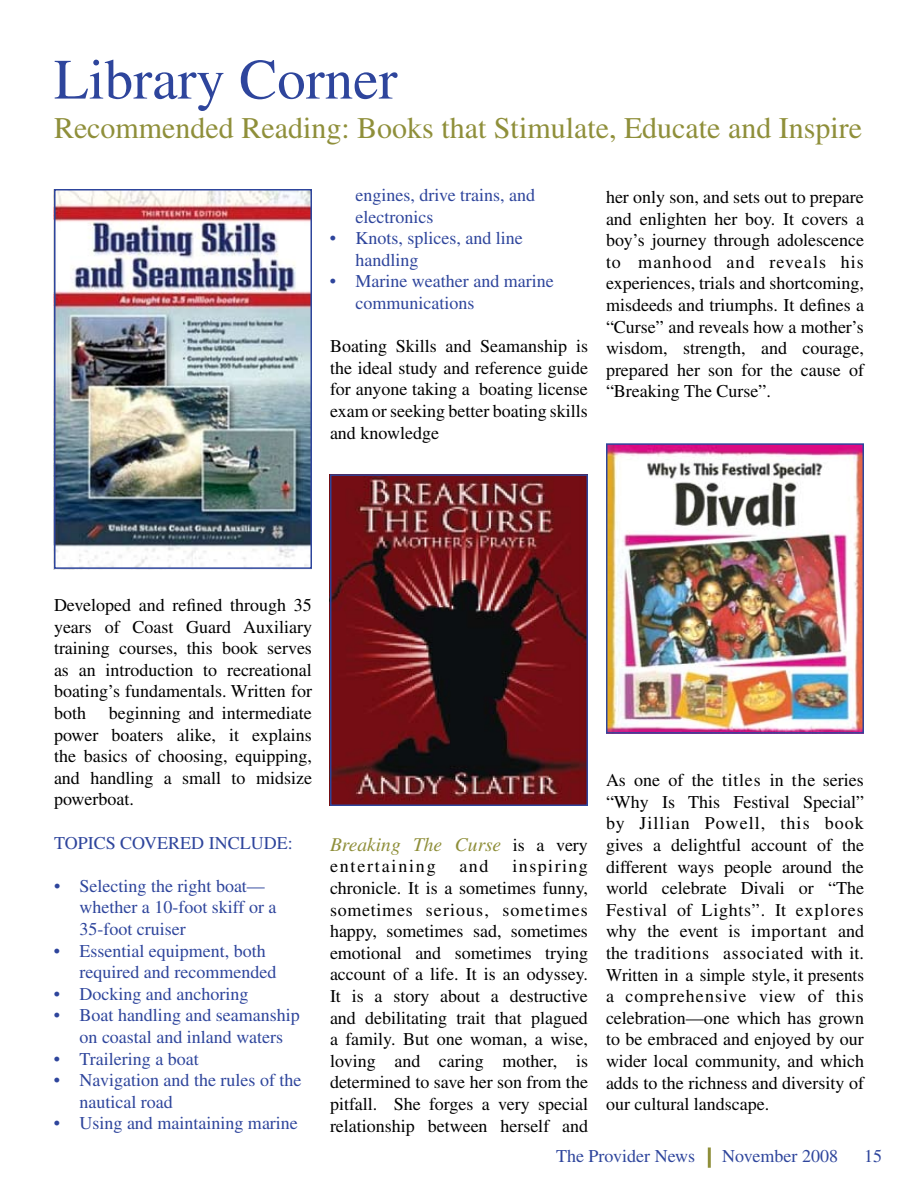
<style>
.page{position:relative;width:918px;height:1188px;background:#fff}
.page>*{position:absolute;margin:0;border:0;box-sizing:border-box;transform-origin:0 0}
.t1{font:57px "Times";color:#2e459c}
.t2{font:30px "Times";color:#8f8f3a}
.t3{font:italic 19.5px "Times";color:#8f8f3a}
.t4{font:18px/21.6px "Times";color:#000;text-align:justify}
.t5{font:18px/21.6px "Times";color:#2e459c}
.t6{font:18px "Times";letter-spacing:.1em;color:#000}
.s1{font-style:normal;font-size:18px;color:#000}
</style>
<div class="page">
<hr style="left:708px;top:1148px;width:3px;height:20px;background:#8f8f3a">
<img style="left:609px;top:446px;width:252px;height:285px">
<img style="left:57px;top:192px;width:252px;height:374px">
<img style="left:333px;top:477px;width:252px;height:326px">
<div style="left:54px;top:189px;width:258px;height:380px;border:2px solid #2e459c"></div>
<div style="left:330px;top:474px;width:258px;height:332px;border:2px solid #2e459c"></div>
<div style="left:606px;top:443px;width:258px;height:291px;border:2px solid #2e459c"></div>
<h1 class="t1" style="left:54px;top:47px;width:345px">Library Corner</h1>
<h2 class="t2" style="left:54px;top:111px;width:810px">Recommended Reading: Books that Stimulate, Educate and Inspire</h2>
<p class="t5" style="left:356px;top:184px;width:181px">engines, drive trains, and electronics</p>
<p class="t5" style="left:356px;top:227px;width:169px;text-indent:-26px">• Knots, splices, and line handling</p>
<p class="t5" style="left:356px;top:271px;width:200px;text-indent:-26px">• Marine weather and marine communications</p>
<p class="t4" style="left:330px;top:335px;width:260px">Boating Skills and Seamanship is the ideal study and reference guide for anyone taking a boating license exam or seeking better boating skills and knowledge</p>
<p class="t4" style="left:606px;top:186px;width:260px">her only son, and sets out to prepare and enlighten her boy. It covers a boy’s journey through adolescence to manhood and reveals his experiences, trials and shortcoming, misdeeds and triumphs. It defines a “Curse” and reveals how a mother’s wisdom, strength, and courage, prepared her son for the cause of “Breaking The Curse”.</p>
<p class="t4" style="left:54px;top:594px;width:260px">Developed and refined through 35 years of Coast Guard Auxiliary training courses, this book serves as an introduction to recreational boating’s fundamentals. Written for both</p>
<p class="t4" style="left:54px;top:702px;width:260px;text-indent:55px">beginning and intermediate power boaters alike, it explains the basics of choosing, equipping, and handling a small to midsize powerboat.</p>
<p class="t5" style="left:54px;top:832px;width:240px">TOPICS COVERED INCLUDE:</p>
<p class="t5" style="left:80px;top:875px;width:198px;text-indent:-26px">• Selecting the right boat— whether a 10-foot skiff or a<br>35-foot cruiser</p>
<p class="t5" style="left:80px;top:940px;width:198px;text-indent:-26px">• Essential equipment, both required and recommended</p>
<p class="t5" style="left:54px;top:983px;width:196px">• Docking and anchoring</p>
<p class="t5" style="left:54px;top:1005px;width:247px;text-align:center">• Boat handling and seamanship on coastal and inland waters</p>
<p class="t5" style="left:54px;top:1048px;width:146px">• Trailering a boat</p>
<p class="t5" style="left:80px;top:1069px;width:224px;text-indent:-26px">• Navigation and the rules of the nautical road</p>
<p class="t5" style="left:54px;top:1113px;width:245px">• Using and maintaining marine</p>
<p class="t3" style="left:330px;top:834px;width:259px">Breaking The Curse <span class="s1">is a very</span></p>
<p class="t6" style="left:330px;top:856px;width:107px">entertaining</p>
<p class="t4" style="left:460px;top:856px;width:30px">and</p>
<p class="t4" style="left:330px;top:856px;width:260px;text-indent:182px">inspiring chronicle. It is a sometimes funny, sometimes serious, sometimes happy, sometimes sad, sometimes emotional and sometimes trying account of a life. It is an odyssey.<br>It is a story about a destructive and debilitating trait that plagued a family. But one woman, a wise, loving and caring mother, is determined to save her son from the pitfall. She forges a very special relationship between herself and</p>
<p class="t4" style="left:606px;top:769px;width:260px">As one of the titles in the series “Why Is This Festival Special” by Jillian Powell, this book gives a delightful account of the different ways people around the world celebrate Divali or “The Festival of Lights”. It explores why the event is important and the traditions associated with it.<br>Written in a simple style, it presents a comprehensive view of this celebration—one which has grown to be embraced and enjoyed by our wider local community, and which adds to the richness and diversity of our cultural landscape.</p>
<p class="t5" style="left:556px;top:1145px;width:141px">The Provider News</p>
<p class="t5" style="left:722px;top:1145px;width:117px">November 2008</p>
<p class="t5" style="left:864px;top:1145px;width:19px">15</p>
</div>
